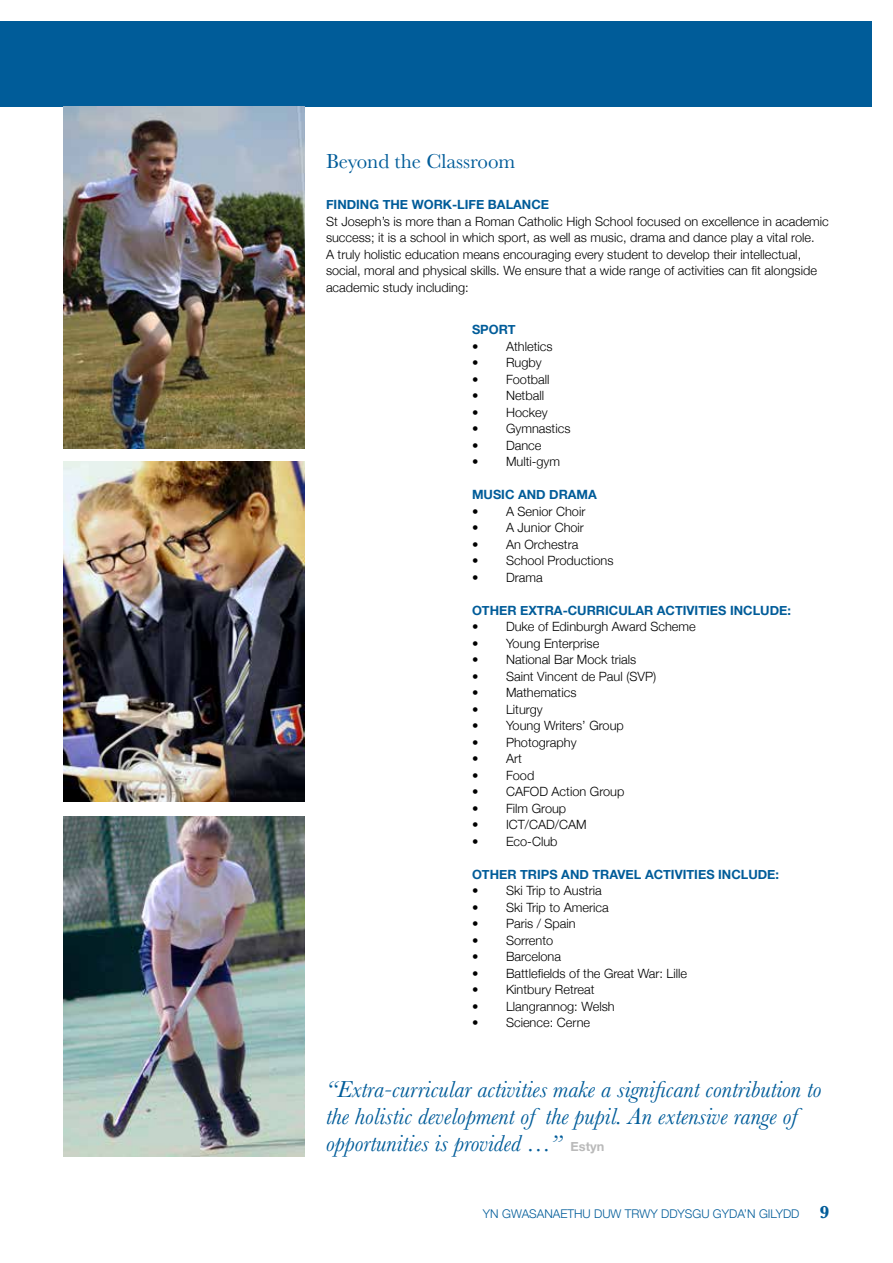
<style>
.page{position:relative;width:893px;height:1263px;background:#fff}
.page>*{position:absolute;margin:0;border:0;box-sizing:border-box;transform-origin:0 0}
.t1{font:italic 24px/27px "Baskerville";color:#005c99}
.t2{font:21px "Baskerville";color:#005c99}
.t3{font:300 12.75px/16.5px "Helvetica Neue";color:#000}
.t4{font:700 12.75px "Helvetica Neue";color:#005c99}
.t5{font:300 12px "Helvetica Neue";color:#005c99}
.s1{font-family:"Helvetica Neue";font-weight:700;font-style:normal;font-size:12.75px;color:#bababa}
.s2{font-family:"Baskerville";font-weight:700;font-size:18px}
</style>
<div class="page">
<div style="left:0;top:21px;width:872px;height:85px;background:#005c99"></div>
<img style="left:64px;top:106px;width:241px;height:342px">
<img style="left:64px;top:816px;width:241px;height:341px">
<img style="left:64px;top:461px;width:241px;height:340px">
<h2 class="t2" style="left:326px;top:147px;width:191px">Beyond the Classroom</h2>
<p class="t4" style="left:326px;top:195px;width:225px">FINDING THE WORK-LIFE BALANCE</p>
<p class="t3" style="left:326px;top:212px;width:504px">St Joseph’s is more than a Roman Catholic High School focused on excellence in academic success; it is a school in which sport, as well as music, drama and dance play a vital role.<br>A truly holistic education means encouraging every student to develop their intellectual, social, moral and physical skills. We ensure that a wide range of activities can fit alongside academic study including:</p>
<p class="t4" style="left:472px;top:320px;width:45px">SPORT</p>
<p class="t3" style="left:472px;top:337px;width:82px">• Athletics</p>
<p class="t3" style="left:472px;top:354px;width:71px">• Rugby</p>
<p class="t3" style="left:472px;top:370px;width:79px">• Football</p>
<p class="t3" style="left:472px;top:387px;width:74px">• Netball</p>
<p class="t3" style="left:472px;top:403px;width:77px">• Hockey</p>
<p class="t3" style="left:472px;top:420px;width:100px">• Gymnastics</p>
<p class="t3" style="left:472px;top:436px;width:71px">• Dance</p>
<p class="t3" style="left:472px;top:453px;width:90px">• Multi-gym</p>
<p class="t4" style="left:472px;top:485px;width:126px">MUSIC AND DRAMA</p>
<p class="t3" style="left:472px;top:502px;width:115px">• A Senior Choir</p>
<p class="t3" style="left:472px;top:519px;width:113px">• A Junior Choir</p>
<p class="t3" style="left:472px;top:535px;width:108px">• An Orchestra</p>
<p class="t3" style="left:472px;top:552px;width:143px">• School Productions</p>
<p class="t3" style="left:472px;top:568px;width:72px">• Drama</p>
<p class="t4" style="left:472px;top:600px;width:320px">OTHER EXTRA-CURRICULAR ACTIVITIES INCLUDE:</p>
<p class="t3" style="left:472px;top:618px;width:225px">• Duke of Edinburgh Award Scheme</p>
<p class="t3" style="left:472px;top:634px;width:129px">• Young Enterprise</p>
<p class="t3" style="left:472px;top:651px;width:166px">• National Bar Mock trials</p>
<p class="t3" style="left:472px;top:667px;width:186px">• Saint Vincent de Paul (SVP)</p>
<p class="t3" style="left:472px;top:684px;width:106px">• Mathematics</p>
<p class="t3" style="left:472px;top:700px;width:72px">• Liturgy</p>
<p class="t3" style="left:472px;top:717px;width:153px">• Young Writers’ Group</p>
<p class="t3" style="left:472px;top:733px;width:106px">• Photography</p>
<p class="t3" style="left:472px;top:750px;width:51px">• Art</p>
<p class="t3" style="left:472px;top:766px;width:64px">• Food</p>
<p class="t3" style="left:472px;top:783px;width:154px">• CAFOD Action Group</p>
<p class="t3" style="left:472px;top:799px;width:96px">• Film Group</p>
<p class="t3" style="left:472px;top:816px;width:116px">• ICT/CAD/CAM</p>
<p class="t3" style="left:472px;top:832px;width:87px">• Eco-Club</p>
<p class="t4" style="left:472px;top:864px;width:309px">OTHER TRIPS AND TRAVEL ACTIVITIES INCLUDE:</p>
<p class="t3" style="left:472px;top:882px;width:131px">• Ski Trip to Austria</p>
<p class="t3" style="left:472px;top:898px;width:138px">• Ski Trip to America</p>
<p class="t3" style="left:472px;top:915px;width:105px">• Paris / Spain</p>
<p class="t3" style="left:472px;top:931px;width:83px">• Sorrento</p>
<p class="t3" style="left:472px;top:948px;width:91px">• Barcelona</p>
<p class="t3" style="left:472px;top:964px;width:217px">• Battlefields of the Great War: Lille</p>
<p class="t3" style="left:472px;top:981px;width:124px">• Kintbury Retreat</p>
<p class="t3" style="left:472px;top:997px;width:144px">• Llangrannog: Welsh</p>
<p class="t3" style="left:472px;top:1014px;width:120px">• Science: Cerne</p>
<h1 class="t1" style="left:326px;top:1076px;width:497px">“Extra-curricular activities make a significant contribution to the holistic development of the pupil. An extensive range of opportunities is provided …” <span class="s1">Estyn</span></h1>
<p class="t5" style="left:483px;top:1204px;width:348px">YN GWASANAETHU DUW TRWY DDYSGU GYDA’N GILYDD <span class="s2">9</span></p>
</div>
